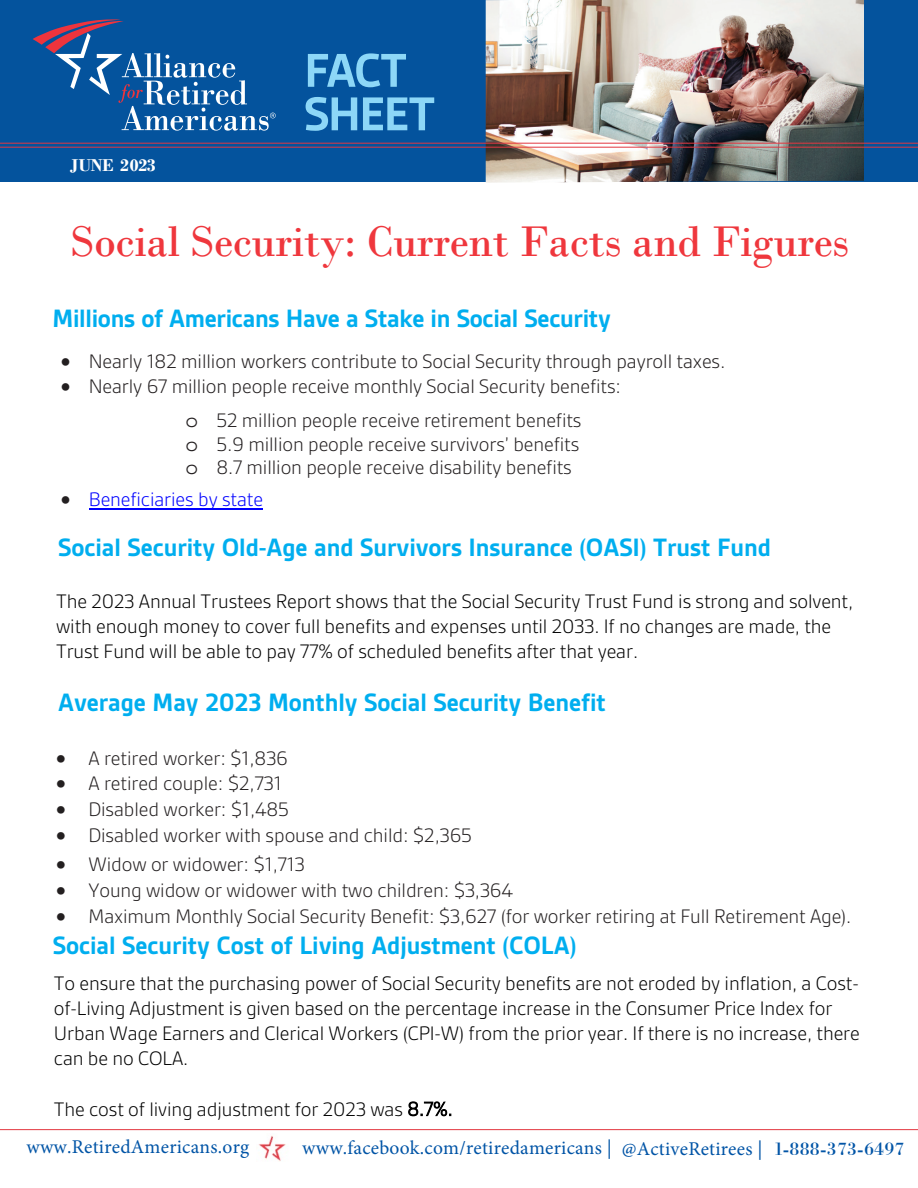
<style>
.page{position:relative;width:918px;height:1188px;background:#fff}
.page>*{position:absolute;margin:0;border:0;box-sizing:border-box;transform-origin:0 0}
.t1{font:700 51px/43.5px "Gesta";letter-spacing:-.03em;color:#8dd7f7}
.t2{font:45px "Bodoni";letter-spacing:-.01em;color:#ef373d}
.t3{font:700 27px "Gesta";letter-spacing:-.005em;color:#00aeef}
.t4{font:300 21px/25.2px "Gesta";letter-spacing:-.005em;color:#000}
.t5{font:300 21px/33.9px "Gesta";letter-spacing:-.005em;color:#231f20}
.t6{font:300 21px "Gesta";letter-spacing:-.005em;color:#00f}
.t7{font:19.5px "Minion Pro";letter-spacing:.01em;color:#0054a6}
.t8{font:700 18px "Bodoni";letter-spacing:-.015em;color:#fff}
.s1{font-family:"Courier Std";font-weight:400}
.s2{color:#231f20}
.s3{font-family:"Bodoni BT";color:#0154a6}
</style>
<div class="page">
<div style="left:0;top:0;width:918px;height:182px;background:#04539d"></div>
<img style="left:486px;top:0;width:378px;height:183px">
<svg style="left:33px;top:19px;width:243px;height:112px"></svg>
<hr style="left:0;top:143px;width:918px;height:1px;background:#e33740">
<hr style="left:0;top:147px;width:918px;height:1px;background:#e33740">
<hr style="left:0;top:1129px;width:918px;height:1px;background:#e33740">
<img style="left:258px;top:1135px;width:28px;height:26px">
<hr style="left:89px;top:509px;width:174px;height:1px;background:#00f">
<p class="t8" style="left:70px;top:154px;width:87px">JUNE 2023</p>
<h1 class="t1" style="left:304px;top:49px;width:133px">FACT<br>SHEET</h1>
<h2 class="t2" style="left:70px;top:215px;width:781px">Social Security: Current Facts and Figures</h2>
<p class="t3" style="left:52px;top:303px;width:560px">Millions of Americans Have a Stake in Social Security</p>
<p class="t5" style="left:61px;top:344px;width:666px">• Nearly 182 million workers contribute to Social Security through payroll taxes.</p>
<p class="t5" style="left:185px;top:369px;width:437px;text-indent:-125px">• Nearly 67 million people receive monthly Social Security benefits: <span class="s1">o</span> 52 million people receive retirement benefits</p>
<p class="t5" style="left:185px;top:431px;width:395px;line-height:23.7px"><span class="s1">o</span> 5.9 million people receive survivors’ benefits <span class="s1">o</span> 8.7 million people receive disability benefits</p>
<p class="t6" style="left:61px;top:487px;width:204px"><span class="s2">•</span> Beneficiaries by state</p>
<p class="t3" style="left:58px;top:533px;width:715px">Social Security Old-Age and Survivors Insurance (OASI) Trust Fund</p>
<p class="t4" style="left:56px;top:588px;width:799px">The 2023 Annual Trustees Report shows that the Social Security Trust Fund is strong and solvent, with enough money to cover full benefits and expenses until 2033. If no changes are made, the<br>Trust Fund will be able to pay 77% of scheduled benefits after that year.</p>
<p class="t3" style="left:58px;top:688px;width:549px">Average May 2023 Monthly Social Security Benefit</p>
<p class="t5" style="left:56px;top:741px;width:233px">• A retired worker: $1,836</p>
<p class="t5" style="left:56px;top:766px;width:227px">• A retired couple: $2,731</p>
<p class="t5" style="left:56px;top:792px;width:234px">• Disabled worker: $1,485</p>
<p class="t5" style="left:56px;top:818px;width:417px">• Disabled worker with spouse and child: $2,365</p>
<p class="t5" style="left:56px;top:847px;width:250px">• Widow or widower: $1,713</p>
<p class="t5" style="left:56px;top:873px;width:458px">• Young widow or widower with two children: $3,364</p>
<p class="t5" style="left:56px;top:899px;width:797px">• Maximum Monthly Social Security Benefit: $3,627 (for worker retiring at Full Retirement Age).</p>
<p class="t3" style="left:53px;top:930px;width:525px">Social Security Cost of Living Adjustment (COLA)</p>
<p class="t4" style="left:54px;top:970px;width:807px">To ensure that the purchasing power of Social Security benefits are not eroded by inflation, a Cost&shy;of-Living Adjustment is given based on the percentage increase in the Consumer Price Index for Urban Wage Earners and Clerical Workers (CPI-W) from the prior year. If there is no increase, there can be no COLA.</p>
<p class="t4" style="left:54px;top:1096px;width:400px">The cost of living adjustment for 2023 was 8.7%.</p>
<p class="t7" style="left:26px;top:1134px;width:224px">www.RetiredAmericans.org</p>
<p class="t7" style="left:302px;top:1135px;width:604px">www.facebook.com/retiredamericans | @ActiveRetirees | <span class="s3">1-888-373-6497</span></p>
</div>
